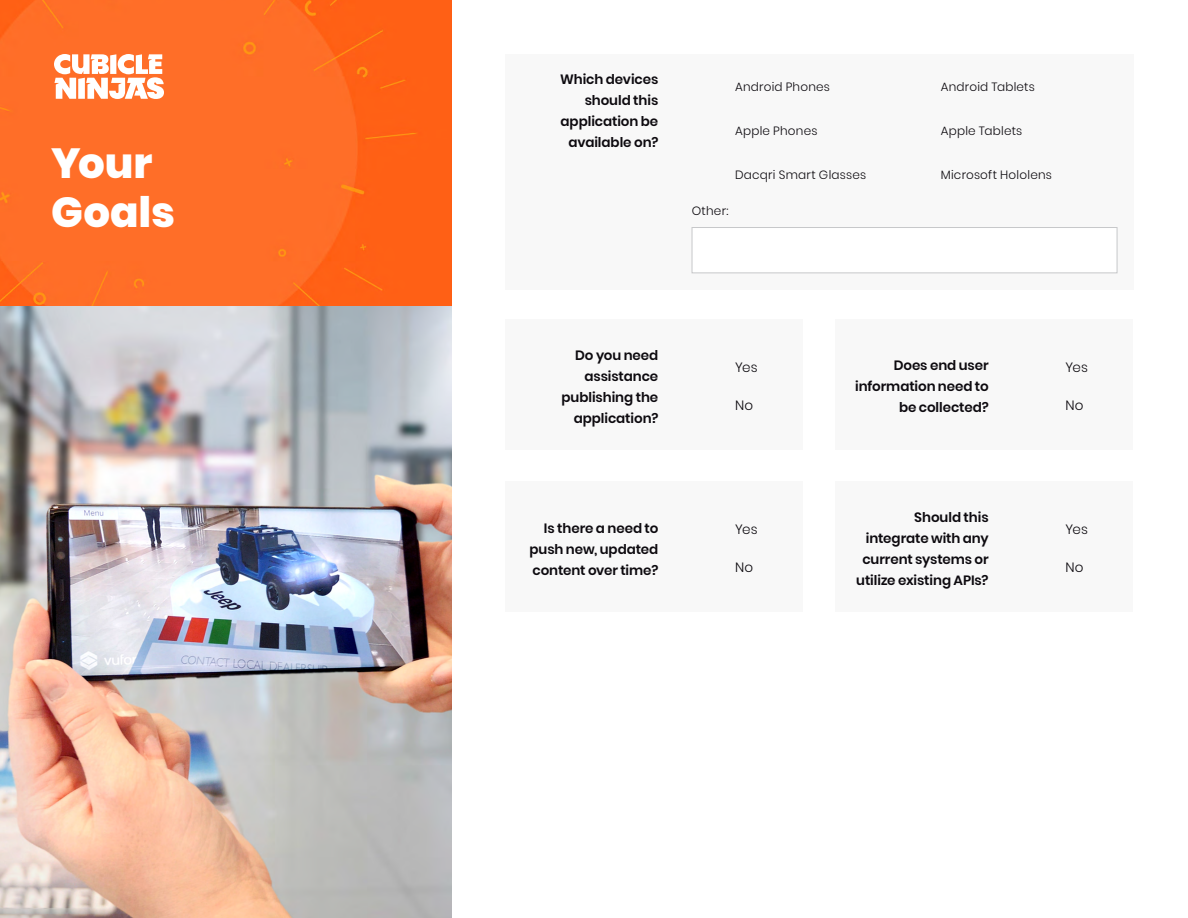
<style>
.page{position:relative;width:1188px;height:918px;background:#fff}
.page>*{position:absolute;margin:0;border:0;box-sizing:border-box;transform-origin:0 0}
.Inset_Header{font:800 42px/49.5px "Poppins";color:#fff}
.Questions{font:600 13.5px/21px "Poppins";letter-spacing:-.005em;color:#0d0a0f;text-align:right}
.Options{font:300 13.5px "Poppins";letter-spacing:.01em;color:#0d0a0f}
.Options-2{font:300 12px "Poppins";letter-spacing:.02em;color:#0d0a0f}
</style>
<div class="page">
<img style="left:0;top:0;width:451px;height:918px">
<svg style="left:54px;top:54px;width:110px;height:45px"></svg>
<div style="left:505px;top:54px;width:628px;height:235px;background:#f8f8f8"></div>
<div style="left:692px;top:227px;width:425px;height:46px;background:#fff;border:1px solid #c7c8ca"></div>
<div style="left:505px;top:319px;width:298px;height:130px;background:#f8f8f8"></div>
<div style="left:505px;top:481px;width:298px;height:131px;background:#f8f8f8"></div>
<div style="left:836px;top:319px;width:297px;height:130px;background:#f8f8f8"></div>
<div style="left:836px;top:481px;width:297px;height:131px;background:#f8f8f8"></div>
<p class="Inset_Header" style="left:51px;top:139px;width:125px">Your<br>Goals</p>
<p class="Questions" style="left:560px;top:69px;width:100px">Which devices should this application be available on?</p>
<p class="Options-2" style="left:735px;top:80px;width:96px">Android Phones</p>
<p class="Options-2" style="left:735px;top:124px;width:84px">Apple Phones</p>
<p class="Options-2" style="left:735px;top:167px;width:133px">Dacqri Smart Glasses</p>
<p class="Options-2" style="left:692px;top:204px;width:38px">Other:</p>
<p class="Options-2" style="left:941px;top:80px;width:96px">Android Tablets</p>
<p class="Options-2" style="left:941px;top:124px;width:83px">Apple Tablets</p>
<p class="Options-2" style="left:941px;top:167px;width:113px">Microsoft Hololens</p>
<p class="Questions" style="left:562px;top:344px;width:98px">Do you need assistance publishing the application?</p>
<p class="Questions" style="left:529px;top:518px;width:130px;text-align:justify;text-indent:14px">Is there a need to push new, updated content over time?</p>
<p class="Options" style="left:735px;top:359px;width:24px">Yes</p>
<p class="Options" style="left:735px;top:397px;width:20px">No</p>
<p class="Options" style="left:735px;top:522px;width:24px">Yes</p>
<p class="Options" style="left:735px;top:560px;width:20px">No</p>
<p class="Questions" style="left:855px;top:355px;width:135px">Does end user information need to be collected?</p>
<p class="Questions" style="left:856px;top:507px;width:134px">Should this integrate with any current systems or utilize existing APIs?</p>
<p class="Options" style="left:1065px;top:359px;width:24px">Yes</p>
<p class="Options" style="left:1065px;top:397px;width:20px">No</p>
<p class="Options" style="left:1065px;top:522px;width:24px">Yes</p>
<p class="Options" style="left:1065px;top:560px;width:20px">No</p>
</div>
